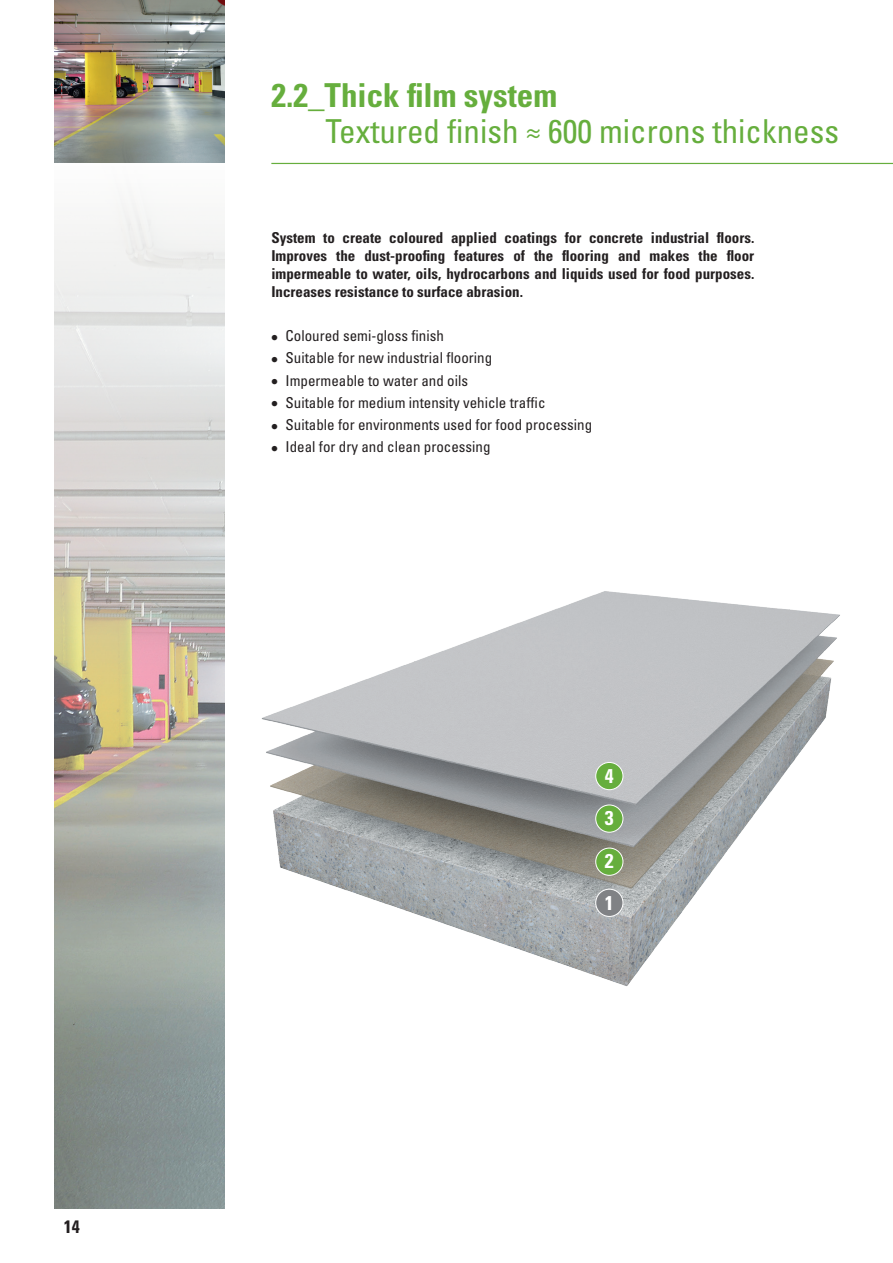
<style>
.page{position:relative;width:893px;height:1263px;background:#fff}
.page>*{position:absolute;margin:0;border:0;box-sizing:border-box;transform-origin:0 0}
.t1{font:condensed 33px "Univers LT Std";color:#66ae3d}
.t2{font:700 condensed 33px "Univers LT Std";color:#66ae3d}
.t3{font:700 condensed 19.95px "Univers LT Std";color:#fff}
.t4{font:700 condensed 18px "Univers LT Std";color:#231f20}
.t5{font:700 condensed 15px/18px "Univers LT Std";color:#231f20;text-align:justify}
.t6{font:condensed 15px "Univers LT Std";color:#231f20}
.s1{font-weight:700}
</style>
<div class="page">
<img style="left:224px;top:554px;width:616px;height:461px">
<img style="left:54px;top:0;width:170px;height:1209px">
<hr style="left:271px;top:163px;width:622px;height:1px;background:#66ae3d">
<div style="left:596px;top:762px;width:27px;height:28px;background:#66ae3d;border-radius:50%"></div>
<div style="left:595px;top:762px;width:28px;height:28px;border:1px solid #fff;border-radius:50%"></div>
<div style="left:596px;top:889px;width:27px;height:27px;background:#808285;border-radius:50%"></div>
<div style="left:595px;top:889px;width:28px;height:28px;border:1px solid #fff;border-radius:50%"></div>
<div style="left:596px;top:805px;width:27px;height:27px;background:#66ae3d;border-radius:50%"></div>
<div style="left:595px;top:804px;width:28px;height:29px;border:1px solid #fff;border-radius:50%"></div>
<div style="left:596px;top:848px;width:27px;height:27px;background:#66ae3d;border-radius:50%"></div>
<div style="left:595px;top:848px;width:28px;height:28px;border:1px solid #fff;border-radius:50%"></div>
<p class="t4" style="left:64px;top:1216px;width:17px">14</p>
<p class="t2" style="left:271px;top:75px;width:287px">2.2_Thick film system</p>
<p class="t1" style="left:325px;top:110px;width:515px">Textured finish ≈ 600 microns thickness</p>
<p class="t5" style="left:271px;top:228px;width:484px">System to create coloured applied coatings for concrete industrial floors.<br>Improves the dust-proofing features of the flooring and makes the floor impermeable to water, oils, hydrocarbons and liquids used for food purposes.<br>Increases resistance to surface abrasion.</p>
<p class="t6" style="left:271px;top:326px;width:174px"><span class="s1">•</span> Coloured semi-gloss finish</p>
<p class="t6" style="left:271px;top:349px;width:222px"><span class="s1">•</span> Suitable for new industrial flooring</p>
<p class="t6" style="left:271px;top:371px;width:198px"><span class="s1">•</span> Impermeable to water and oils</p>
<p class="t6" style="left:271px;top:393px;width:276px"><span class="s1">•</span> Suitable for medium intensity vehicle traffic</p>
<p class="t6" style="left:271px;top:415px;width:322px"><span class="s1">•</span> Suitable for environments used for food processing</p>
<p class="t6" style="left:271px;top:438px;width:221px"><span class="s1">•</span> Ideal for dry and clean processing</p>
<p class="t3" style="left:605px;top:763px;width:10px">4</p>
<p class="t3" style="left:605px;top:806px;width:10px">3</p>
<p class="t3" style="left:605px;top:849px;width:10px">2</p>
<p class="t3" style="left:605px;top:890px;width:10px">1</p>
</div>
